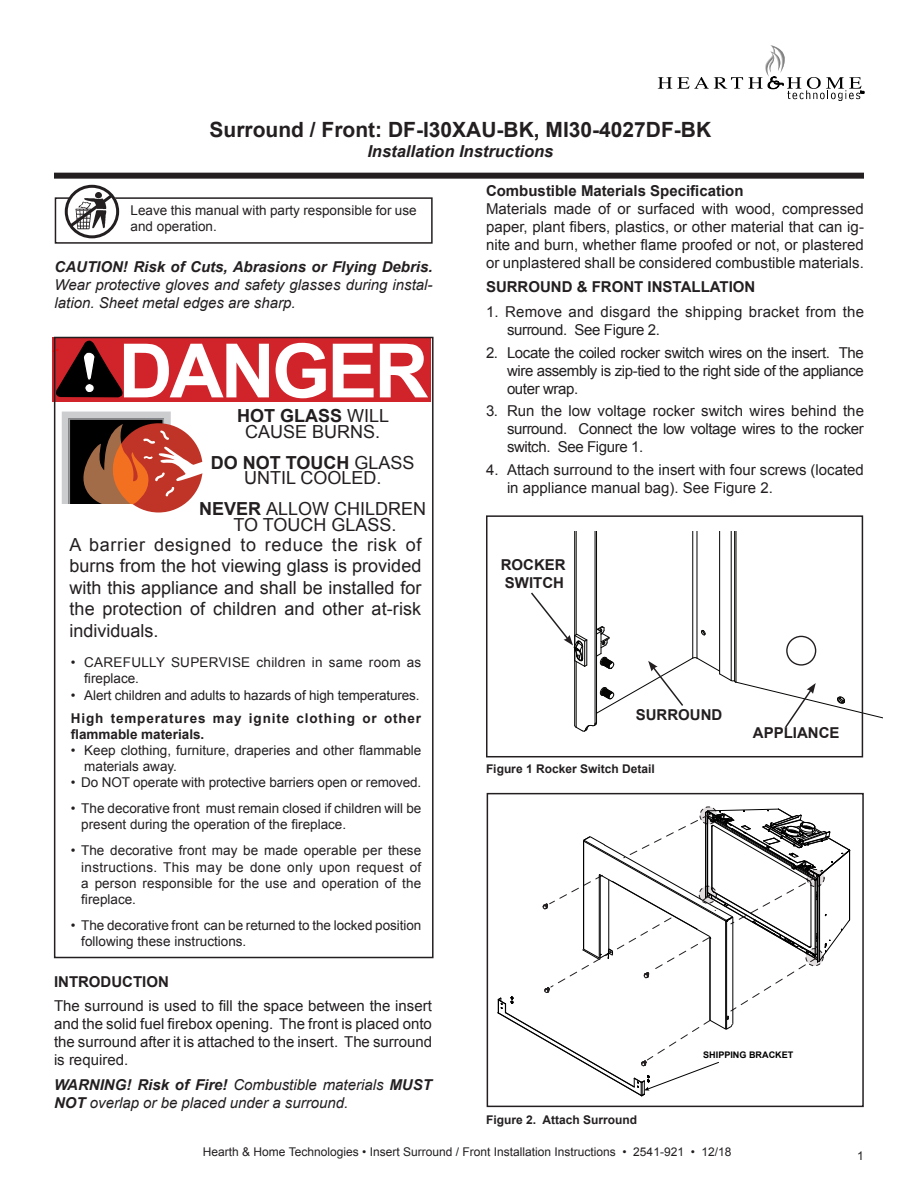
<style>
.page{position:relative;width:918px;height:1188px;background:#fff}
.page>*{position:absolute;margin:0;border:0;box-sizing:border-box;transform-origin:0 0}
.t1{font:700 75px "Arial";letter-spacing:-.04em;color:#fff}
.t2{font:700 21px "Arial";color:#231f20}
.t3{font:18px/21.6px "Arial";color:#231f20;text-align:justify}
.t4{font:700 18px "Arial";color:#231f20}
.t5{font:italic 700 16.5px "Arial";color:#231f20}
.Body_Text_2{font:15px/18px "Arial";color:#231f20;text-align:justify}
.Warning{font:italic 15px/18px "Arial";color:#231f20;text-align:justify}
.heading_2{font:700 15px "Arial";color:#231f20}
.Warning_with_DO_NOT{font:italic 15px/18px "Arial";color:#231f20}
.heading_1{font:700 15px "Arial";color:#231f20}
.Bullets_10pt{font:13.5px/16.2px "Arial";color:#231f20}
.Bullets_10pt-2{font:700 13.5px/16.2px "Arial";letter-spacing:.065em;color:#231f20}
.Bullets_10pt-3{font:13.5px/16.2px "Arial";letter-spacing:.02em;color:#231f20}
.t6{font:12px "Arial";color:#231f20}
.t7{font:700 12px "Arial";color:#231f20}
.t8{font:700 9px "Arial";color:#000}
.s1{font-weight:700}
.s2{font-weight:400}
</style>
<div class="page">
<div style="left:54px;top:173px;width:810px;height:6px;background:#231f20"></div>
<div style="left:700px;top:807px;width:18px;height:17px;border:1px dashed #231f20;border-radius:50%"></div>
<svg style="left:498px;top:809px;width:353px;height:288px"></svg>
<div style="left:487px;top:793px;width:377px;height:314px;border:2px solid #231f20"></div>
<div style="left:55px;top:197px;width:378px;height:47px;border:2px solid #231f20"></div>
<svg style="left:67px;top:186px;width:51px;height:41px"></svg>
<div style="left:65px;top:185px;width:54px;height:53px;border:3px solid #231f20;border-radius:50%"></div>
<svg style="left:67px;top:191px;width:50px;height:39px"></svg>
<img style="left:73px;top:192px;width:41px;height:41px">
<svg style="left:62px;top:412px;width:141px;height:101px"></svg>
<div style="left:53px;top:337px;width:378px;height:65px;background:#d1232a"></div>
<svg style="left:53px;top:340px;width:70px;height:58px"></svg>
<div style="left:54px;top:337px;width:380px;height:621px;border:2px solid #231f20"></div>
<svg style="left:658px;top:45px;width:207px;height:56px"></svg>
<hr style="left:574px;top:532px;width:1px;height:114px;background:#050504">
<hr style="left:576px;top:532px;width:1px;height:103px;background:#050504">
<hr style="left:595px;top:532px;width:1px;height:191px;background:#050504">
<hr style="left:596px;top:532px;width:1px;height:191px;background:#050504">
<hr style="left:692px;top:532px;width:1px;height:126px;background:#050504">
<hr style="left:697px;top:532px;width:1px;height:126px;background:#050504">
<hr style="left:719px;top:532px;width:1px;height:142px;background:#050504">
<hr style="left:731px;top:532px;width:1px;height:149px;background:#050504">
<hr style="left:734px;top:532px;width:1px;height:149px;background:#050504">
<hr style="left:736px;top:532px;width:1px;height:150px;background:#050504">
<div style="left:486px;top:515px;width:377px;height:242px;border:2px solid #231f20"></div>
<svg style="left:531px;top:591px;width:351px;height:141px"></svg>
<p class="t2" style="left:210px;top:115px;width:503px">Surround / Front: DF-I30XAU-BK, MI30-4027DF-BK</p>
<p class="t5" style="left:367px;top:140px;width:188px">Installation Instructions</p>
<p class="Bullets_10pt" style="left:131px;top:202px;width:288px">Leave this manual with party responsible for use and operation.</p>
<p class="Warning" style="left:55px;top:258px;width:380px"><span class="s1">CAUTION! Risk of Cuts, Abrasions or Flying Debris.<br></span>Wear protective gloves and safety glasses during instal&shy;lation. Sheet metal edges are sharp.</p>
<p class="t1" style="left:119px;top:321px;width:311px">DANGER</p>
<p class="t4" style="left:237px;top:404px;width:154px">HOT GLASS <span class="s2">WILL</span></p>
<p class="t3" style="left:245px;top:421px;width:137px">CAUSE BURNS.</p>
<p class="t4" style="left:211px;top:450px;width:205px">DO NOT TOUCH <span class="s2">GLASS</span></p>
<p class="t3" style="left:244px;top:467px;width:139px">UNTIL COOLED.</p>
<p class="t3" style="left:199px;top:498px;width:229px"><span class="s1">NEVER</span> ALLOW CHILDREN</p>
<p class="t3" style="left:234px;top:514px;width:165px">TO TOUCH GLASS.</p>
<p class="t3" style="left:70px;top:534px;width:353px">A barrier designed to reduce the risk of burns from the hot viewing glass is provided with this appliance and shall be installed for the protection of children and other at-risk individuals.</p>
<p class="Bullets_10pt-3" style="left:84px;top:654px;width:339px;text-indent:-14px">• CAREFULLY SUPERVISE children in same room as fireplace.</p>
<p class="Bullets_10pt" style="left:71px;top:687px;width:350px">• Alert children and adults to hazards of high temperatures.</p>
<p class="Bullets_10pt-2" style="left:71px;top:710px;width:352px">High temperatures may ignite clothing or other flammable materials.</p>
<p class="Bullets_10pt" style="left:84px;top:742px;width:339px;text-indent:-14px">• Keep clothing, furniture, draperies and other flammable materials away.</p>
<p class="Bullets_10pt" style="left:71px;top:775px;width:352px">• Do NOT operate with protective barriers open or removed.</p>
<p class="Bullets_10pt" style="left:81px;top:801px;width:342px;text-indent:-10px">• The decorative front must remain closed if children will be present during the operation of the fireplace.</p>
<p class="Bullets_10pt" style="left:81px;top:843px;width:342px;text-align:justify;text-indent:-10px">• The decorative front may be made operable per these instructions. This may be done only upon request of a person responsible for the use and operation of the fireplace.</p>
<p class="Bullets_10pt" style="left:81px;top:917px;width:342px;text-indent:-10px">• The decorative front can be returned to the locked position following these instructions.</p>
<p class="heading_1" style="left:54px;top:971px;width:116px">INTRODUCTION</p>
<p class="Body_Text_2" style="left:54px;top:997px;width:380px">The surround is used to fill the space between the insert and the solid fuel firebox opening. The front is placed onto the surround after it is attached to the insert. The surround is required.</p>
<p class="Warning_with_DO_NOT" style="left:54px;top:1076px;width:379px"><span class="s1">WARNING! Risk of Fire!</span> Combustible materials <span class="s1">MUST<br>NOT</span> overlap or be placed under a surround.</p>
<p class="heading_2" style="left:486px;top:180px;width:259px">Combustible Materials Specification</p>
<p class="Body_Text_2" style="left:486px;top:200px;width:379px">Materials made of or surfaced with wood, compressed paper, plant fibers, plastics, or other material that can ig&shy;nite and burn, whether flame proofed or not, or plastered or unplastered shall be considered combustible materials.</p>
<p class="heading_2" style="left:486px;top:277px;width:271px">SURROUND &amp; FRONT INSTALLATION</p>
<p class="Body_Text_2" style="left:507px;top:303px;width:359px;text-indent:-21px">1. Remove and disgard the shipping bracket from the surround. See Figure 2.</p>
<p class="Body_Text_2" style="left:507px;top:344px;width:358px;text-indent:-21px">2. Locate the coiled rocker switch wires on the insert. The wire assembly is zip-tied to the right side of the appliance outer wrap.</p>
<p class="Body_Text_2" style="left:507px;top:402px;width:359px;text-indent:-21px">3. Run the low voltage rocker switch wires behind the surround. Connect the low voltage wires to the rocker switch. See Figure 1.</p>
<p class="Body_Text_2" style="left:507px;top:461px;width:358px;text-indent:-21px">4. Attach surround to the insert with four screws (located in appliance manual bag). See Figure 2.</p>
<p class="heading_2" style="left:501px;top:555px;width:66px">ROCKER</p>
<p class="heading_2" style="left:505px;top:573px;width:61px">SWITCH</p>
<p class="heading_2" style="left:636px;top:705px;width:88px">SURROUND</p>
<p class="t7" style="left:486px;top:761px;width:170px">Figure 1 Rocker Switch Detail</p>
<p class="heading_2" style="left:753px;top:723px;width:88px">APPLIANCE</p>
<p class="t7" style="left:486px;top:1112px;width:152px">Figure 2. Attach Surround</p>
<p class="t8" style="left:703px;top:1049px;width:92px">SHIPPING BRACKET</p>
<p class="t6" style="left:203px;top:1144px;width:530px">Hearth &amp; Home Technologies • Insert Surround / Front Installation Instructions • 2541-921 • 12/18</p>
<p class="t6" style="left:857px;top:1148px;width:8px">1</p>
</div>
